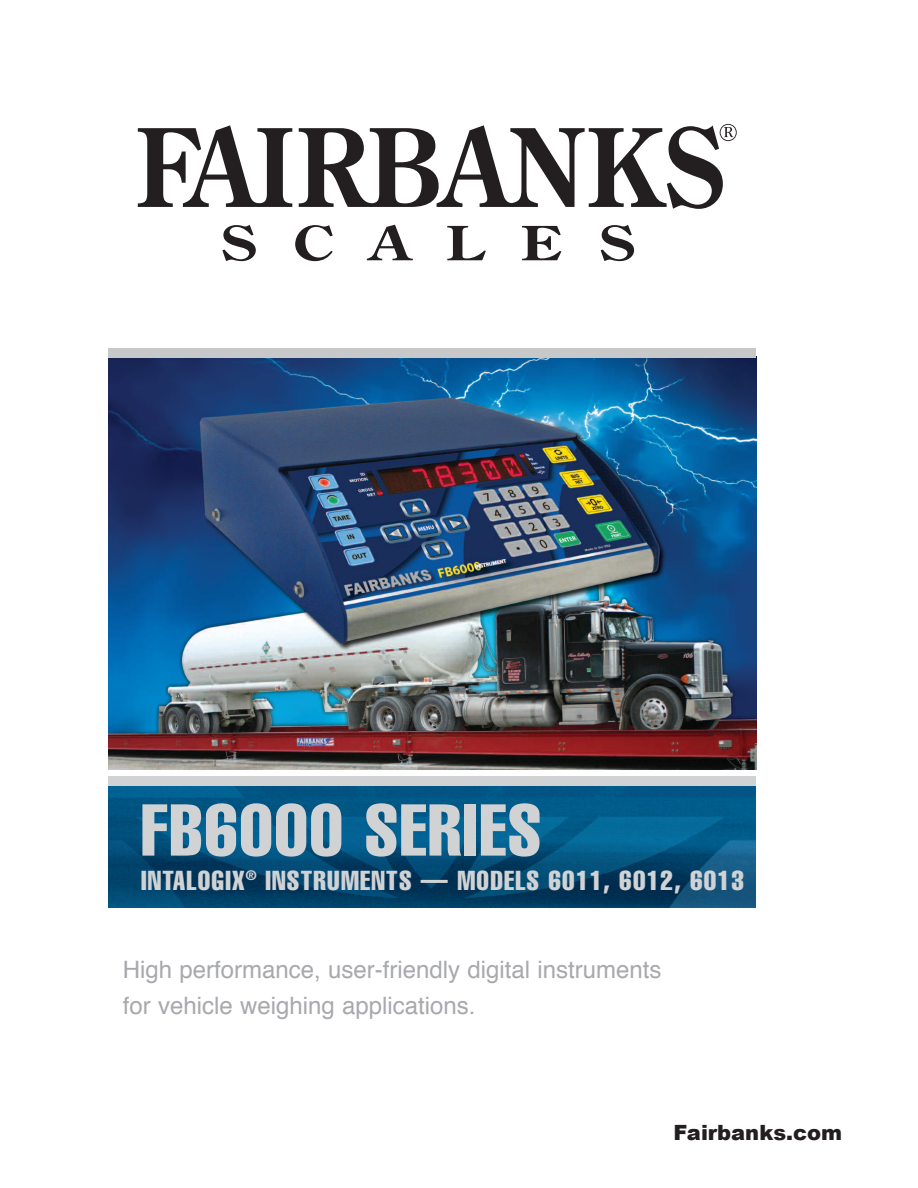
<style>
.page{position:relative;width:918px;height:1188px;background:#fff}
.page>*{position:absolute;margin:0;border:0;box-sizing:border-box;transform-origin:0 0}
.t1{font:extra-condensed 72px "Helvetica";letter-spacing:.025em;color:#d1d2d4}
.t2{font:extra-condensed 27px "Helvetica";letter-spacing:.045em;color:#d1d2d4}
.t3{font:24px/36px "Helvetica";color:#a8a9ad}
.t4{font:900 21px "Arial";color:#231f20}
</style>
<div class="page">
<img style="left:108px;top:357px;width:648px;height:412px">
<img style="left:108px;top:786px;width:648px;height:122px">
<div style="left:108px;top:777px;width:648px;height:9px;background:#d1d2d4"></div>
<svg style="left:222px;top:225px;width:34px;height:36px"></svg>
<svg style="left:295px;top:225px;width:38px;height:36px"></svg>
<svg style="left:367px;top:225px;width:46px;height:35px"></svg>
<svg style="left:447px;top:226px;width:39px;height:34px"></svg>
<svg style="left:522px;top:226px;width:39px;height:34px"></svg>
<svg style="left:601px;top:225px;width:33px;height:36px"></svg>
<svg style="left:138px;top:125px;width:154px;height:82px"></svg>
<svg style="left:299px;top:124px;width:438px;height:85px"></svg>
<div style="left:108px;top:348px;width:648px;height:9px;background:#c7c8ca"></div>
<p class="t1" style="left:141px;top:804px;width:402px">FB6000 SERIES</p>
<p class="t2" style="left:141px;top:871px;width:604px">INTALOGIX<sup>®</sup> INSTRUMENTS — MODELS 6011, 6012, 6013</p>
<p class="t3" style="left:123px;top:954px;width:540px">High performance, user-friendly digital instruments for vehicle weighing applications.</p>
<p class="t4" style="left:674px;top:1117px;width:170px">Fairbanks.com</p>
</div>
